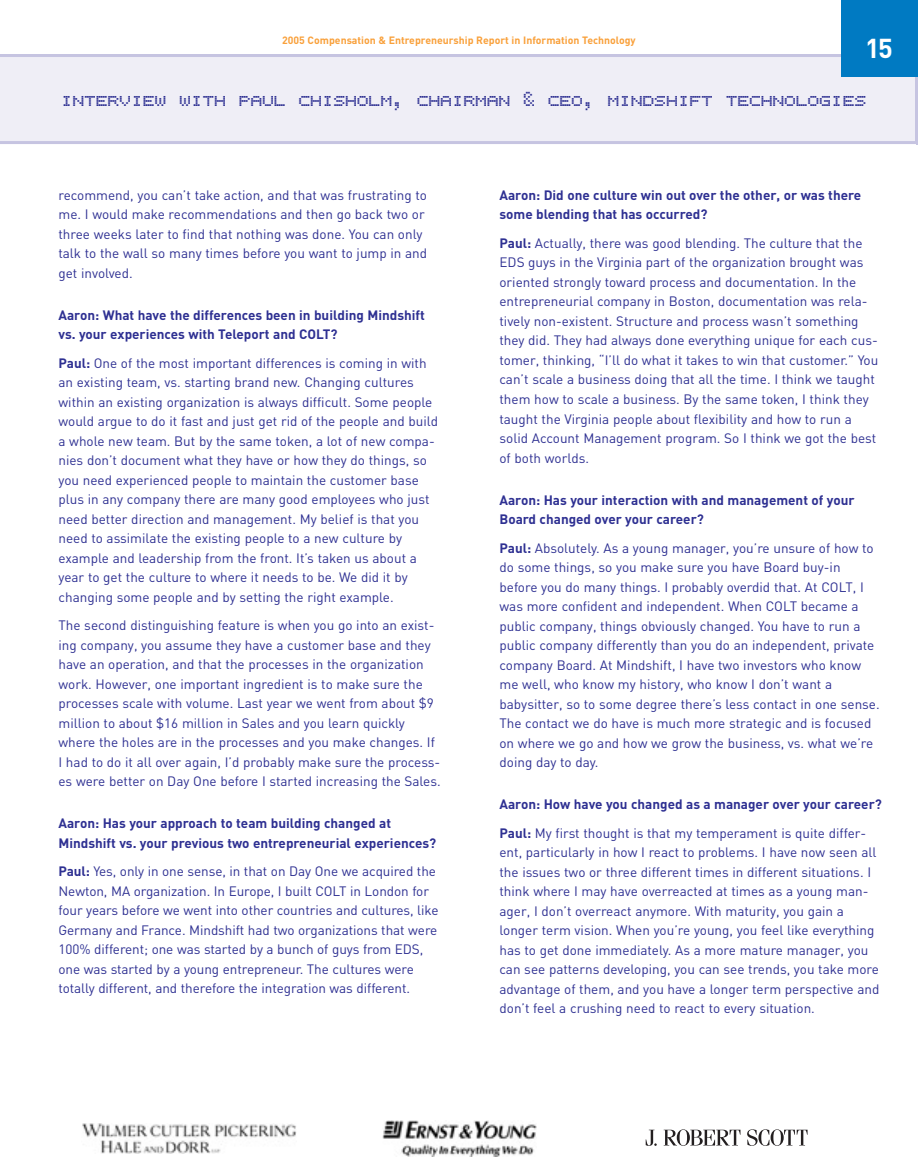
<style>
.page{position:relative;width:918px;height:1175px;background:#fff}
.page>*{position:absolute;margin:0;border:0;box-sizing:border-box;transform-origin:0 0}
.t1{font:700 27px "DIN";color:#fff}
.t2{font:22.5px "Bubbledot ICG Coarse Pos";letter-spacing:-.035em;color:#2e3092}
.t3{font:13.5px/19.5px "DIN";color:#2e3092}
.t4{font:700 13.5px/19.5px "DIN";color:#2e3092}
.t5{font:700 10.5px "DIN";color:#f9a03a}
.s1{font-weight:700}
.s2{font-weight:400}
</style>
<div class="page">
<div style="left:0;top:54px;width:918px;height:90px;background:#efeef6"></div>
<img style="left:82px;top:1123px;width:215px;height:30px">
<img style="left:382px;top:1120px;width:155px;height:37px">
<svg style="left:646px;top:1129px;width:11px;height:16px"></svg>
<svg style="left:664px;top:1129px;width:76px;height:16px"></svg>
<svg style="left:747px;top:1129px;width:61px;height:16px"></svg>
<div style="left:842px;top:0;width:76px;height:76px;background:#007ac2"></div>
<p class="t5" style="left:282px;top:37px;width:355px">2005 Compensation &amp; Entrepreneurship Report in Information Technology</p>
<h1 class="t1" style="left:865px;top:38px;width:29px">15</h1>
<h2 class="t2" style="left:61px;top:85px;width:807px">INTERVIEW WITH PAUL CHISHOLM, CHAIRMAN &amp; CEO, MINDSHIFT TECHNOLOGIES</h2>
<p class="t3" style="left:58px;top:186px;width:370px">recommend, you can’t take action, and that was frustrating to me. I would make recommendations and then go back two or three weeks later to find that nothing was done. You can only talk to the wall so many times before you want to jump in and get involved.</p>
<p class="t4" style="left:58px;top:306px;width:368px">Aaron: What have the differences been in building Mindshift vs. your experiences with Teleport and COLT?</p>
<p class="t3" style="left:58px;top:354px;width:381px"><span class="s1">Paul:</span> One of the most important differences is coming in with an existing team, vs. starting brand new. Changing cultures within an existing organization is always difficult. Some people would argue to do it fast and just get rid of the people and build a whole new team. But by the same token, a lot of new compa&shy;nies don’t document what they have or how they do things, so you need experienced people to maintain the customer base plus in any company there are many good employees who just need better direction and management. My belief is that you need to assimilate the existing people to a new culture by example and leadership from the front. It’s taken us about a year to get the culture to where it needs to be. We did it by changing some people and by setting the right example.</p>
<p class="t3" style="left:58px;top:617px;width:384px">The second distinguishing feature is when you go into an exist&shy;ing company, you assume they have a customer base and they have an operation, and that the processes in the organization work. However, one important ingredient is to make sure the processes scale with volume. Last year we went from about $9 million to about $16 million in Sales and you learn quickly where the holes are in the processes and you make changes. If I had to do it all over again, I’d probably make sure the process&shy;es were better on Day One before I started increasing the Sales.</p>
<p class="t4" style="left:58px;top:815px;width:379px">Aaron: Has your approach to team building changed at<br>Mindshift vs. your previous two entrepreneurial experiences?</p>
<p class="t3" style="left:58px;top:863px;width:382px"><span class="s1">Paul:</span> Yes, only in one sense, in that on Day One we acquired the Newton, MA organization. In Europe, I built COLT in London for four years before we went into other countries and cultures, like Germany and France. Mindshift had two organizations that were 100% different; one was started by a bunch of guys from EDS, one was started by a young entrepreneur. The cultures were totally different, and therefore the integration was different.</p>
<p class="t4" style="left:500px;top:187px;width:363px">Aaron: Did one culture win out over the other, or was there some blending that has occurred?</p>
<p class="t3" style="left:500px;top:235px;width:380px"><span class="s1">Paul:</span> Actually, there was good blending. The culture that the EDS guys in the Virginia part of the organization brought was oriented strongly toward process and documentation. In the entrepreneurial company in Boston, documentation was rela&shy;tively non-existent. Structure and process wasn’t something they did. They had always done everything unique for each cus&shy;tomer, thinking, “I’ll do what it takes to win that customer.” You can’t scale a business doing that all the time. I think we taught them how to scale a business. By the same token, I think they taught the Virginia people about flexibility and how to run a solid Account Management program. So I think we got the best of both worlds.</p>
<p class="t4" style="left:500px;top:491px;width:357px">Aaron: Has your interaction with and management of your<br>Board changed over your career?</p>
<p class="t3" style="left:500px;top:539px;width:382px"><span class="s1">Paul:</span> Absolutely. As a young manager, you’re unsure of how to do some things, so you make sure you have Board buy-in before you do many things. I probably overdid that. At COLT, I was more confident and independent. When COLT became a public company, things obviously changed. You have to run a public company differently than you do an independent, private company Board. At Mindshift, I have two investors who know me well, who know my history, who know I don’t want a babysitter, so to some degree there’s less contact in one sense.<br>The contact we do have is much more strategic and is focused on where we go and how we grow the business, vs. what we’re doing day to day.</p>
<p class="t4" style="left:500px;top:791px;width:384px;line-height:28.5px">Aaron: How have you changed as a manager over your career?<br>Paul: <span class="s2">My first thought is that my temperament is quite differ-</span></p>
<p class="t3" style="left:500px;top:844px;width:382px">ent, particularly in how I react to problems. I have now seen all the issues two or three different times in different situations. I think where I may have overreacted at times as a young man&shy;ager, I don’t overreact anymore. With maturity, you gain a longer term vision. When you’re young, you feel like everything has to get done immediately. As a more mature manager, you can see patterns developing, you can see trends, you take more advantage of them, and you have a longer term perspective and don’t feel a crushing need to react to every situation.</p>
</div>
